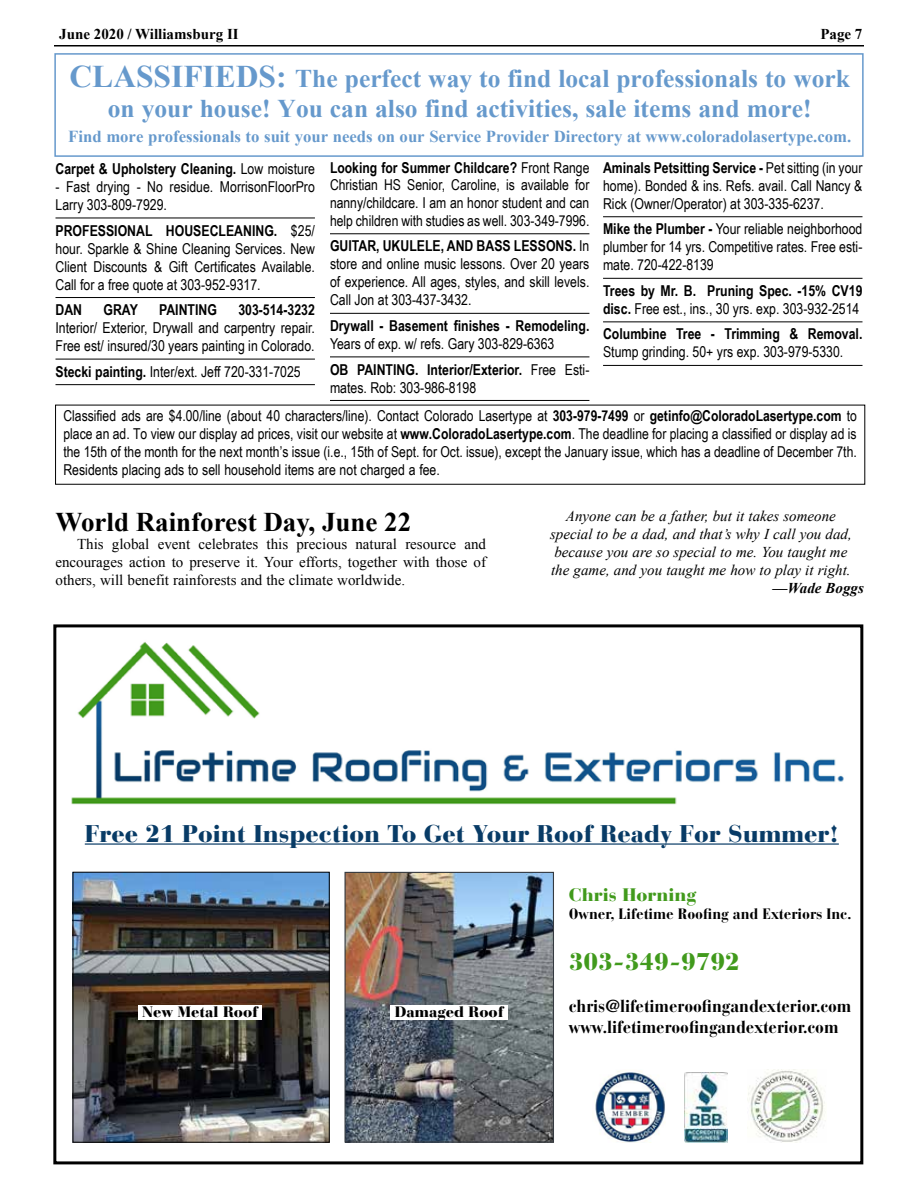
<style>
.page{position:relative;width:918px;height:1188px;background:#fff}
.page>*{position:absolute;margin:0;border:0;box-sizing:border-box;transform-origin:0 0}
.t1{font:700 27px "Times New Roman";color:#000}
.t2{font:700 25.5px/30px "Times New Roman";color:#69c;text-align:center}
.t3{font:900 24px "Bauer Bodoni";color:#083b66}
.t4{font:900 24px "Bauer Bodoni";color:#419a1c}
.t5{font:900 18px "Bauer Bodoni";color:#419a1c}
.t6{font:700 condensed 17.25px/20.7px "Bauer Bodoni";color:#000;scale:1.06 1}
.t7{font:700 16.65px "Times New Roman";color:#69c}
.t8{font:15px/18px "Arial Narrow";color:#000;text-align:justify}
.t9{font:700 15px/18px "Arial Narrow";color:#000}
.t10{font:15px/18px "Times New Roman";color:#000;text-align:justify}
.t11{font:italic 15px/18px "Times New Roman";color:#000;text-align:center}
.t12{font:700 condensed 15px "Bauer Bodoni";color:#000;scale:1.1 1}
.t13{font:700 15px "Times New Roman";color:#000}
.t14{font:900 15px "Bauer Bodoni";color:#000}
.t15{font:italic 700 15px "Times New Roman";color:#000}
.s1{font-size:31.5px}
.s2{font-weight:400}
.s3{font-weight:700}
</style>
<div class="page">
<hr style="left:56px;top:218px;width:259px;height:1px;background:#000">
<hr style="left:56px;top:297px;width:259px;height:1px;background:#000">
<hr style="left:56px;top:359px;width:259px;height:1px;background:#000">
<hr style="left:56px;top:384px;width:259px;height:1px;background:#000">
<hr style="left:330px;top:233px;width:259px;height:1px;background:#000">
<hr style="left:330px;top:313px;width:259px;height:1px;background:#000">
<hr style="left:330px;top:357px;width:259px;height:1px;background:#000">
<hr style="left:330px;top:400px;width:259px;height:1px;background:#000">
<hr style="left:603px;top:216px;width:260px;height:1px;background:#000">
<hr style="left:603px;top:278px;width:260px;height:1px;background:#000">
<hr style="left:603px;top:321px;width:260px;height:1px;background:#000">
<hr style="left:603px;top:365px;width:260px;height:1px;background:#000">
<hr style="left:54px;top:45px;width:810px;height:1px;background:#000">
<div style="left:54px;top:53px;width:810px;height:104px;border:2px solid #69c"></div>
<div style="left:53px;top:624px;width:810px;height:540px;border:3px solid #000"></div>
<hr style="left:85px;top:843px;width:754px;height:2px;background:#083b66">
<img style="left:71px;top:642px;width:773px;height:163px">
<img style="left:595px;top:1071px;width:71px;height:72px">
<img style="left:748px;top:1070px;width:77px;height:73px">
<img style="left:75px;top:874px;width:253px;height:267px">
<div style="left:73px;top:872px;width:257px;height:271px;border:1px solid #000"></div>
<img style="left:684px;top:1072px;width:44px;height:71px">
<img style="left:347px;top:874px;width:205px;height:267px">
<div style="left:345px;top:872px;width:209px;height:271px;border:1px solid #353a40"></div>
<div style="left:139px;top:1005px;width:123px;height:15px;background:#fff"></div>
<div style="left:391px;top:1005px;width:117px;height:15px;background:#fff"></div>
<p class="t13" style="left:59px;top:23px;width:181px">June 2020 / Williamsburg II</p>
<p class="t13" style="left:820px;top:23px;width:44px">Page 7</p>
<h2 class="t2" style="left:70px;top:63px;width:782px"><span class="s1">CLASSIFIEDS:</span> The perfect way to find local professionals to work on your house! You can also find activities, sale items and more!</h2>
<p class="t7" style="left:68px;top:125px;width:785px">Find more professionals to suit your needs on our Service Provider Directory at www.coloradolasertype.com.</p>
<p class="t9" style="left:56px;top:159px;width:261px">Carpet &amp; Upholstery Cleaning. <span class="s2">Low moisture</span></p>
<p class="t8" style="left:56px;top:177px;width:261px">- Fast drying - No residue. MorrisonFloorPro<br>Larry 303-809-7929.</p>
<p class="t8" style="left:56px;top:221px;width:261px"><span class="s3">PROFESSIONAL HOUSECLEANING.</span> $25/ hour. Sparkle &amp; Shine Cleaning Services. New Client Discounts &amp; Gift Certificates Available.<br>Call for a free quote at 303-952-9317.</p>
<p class="t9" style="left:56px;top:300px;width:28px">DAN</p>
<p class="t9" style="left:104px;top:300px;width:36px">GRAY</p>
<p class="t9" style="left:159px;top:300px;width:59px">PAINTING</p>
<p class="t9" style="left:238px;top:300px;width:78px">303-514-3232</p>
<p class="t8" style="left:56px;top:318px;width:261px">Interior/ Exterior, Drywall and carpentry repair.<br>Free est/ insured/30 years painting in Colorado.</p>
<p class="t8" style="left:56px;top:362px;width:247px"><span class="s3">Stecki painting.</span> Inter/ext. Jeff 720-331-7025</p>
<p class="t8" style="left:330px;top:158px;width:261px"><span class="s3">Looking for Summer Childcare?</span> Front Range Christian HS Senior, Caroline, is available for nanny/childcare. I am an honor student and can help children with studies as well. 303-349-7996.</p>
<p class="t8" style="left:330px;top:237px;width:261px"><span class="s3">GUITAR, UKULELE, AND BASS LESSONS.</span> In store and online music lessons. Over 20 years of experience. All ages, styles, and skill levels.<br>Call Jon at 303-437-3432.</p>
<p class="t9" style="left:330px;top:316px;width:261px">Drywall - Basement finishes - Remodeling.</p>
<p class="t8" style="left:330px;top:330px;width:261px;line-height:25.5px">Years of exp. w/ refs. Gary 303-829-6363<br><span class="s3">OB PAINTING. Interior/Exterior.</span> Free Esti-</p>
<p class="t8" style="left:330px;top:378px;width:148px">mates. Rob: 303-986-8198</p>
<p class="t8" style="left:603px;top:158px;width:261px"><span class="s3">Aminals Petsitting Service -</span> Pet sitting (in your home). Bonded &amp; ins. Refs. avail. Call Nancy &amp; Rick (Owner/Operator) at 303-335-6237.</p>
<p class="t8" style="left:603px;top:220px;width:261px"><span class="s3">Mike the Plumber -</span> Your reliable neighborhood plumber for 14 yrs. Competitive rates. Free esti&shy;mate. 720-422-8139</p>
<p class="t9" style="left:603px;top:281px;width:261px">Trees by Mr. B. Pruning Spec. -15% CV19 disc. <span class="s2">Free est., ins., 30 yrs. exp. 303-932-2514</span></p>
<p class="t9" style="left:603px;top:324px;width:261px">Columbine Tree - Trimming &amp; Removal.</p>
<p class="t8" style="left:603px;top:343px;width:242px">Stump grinding. 50+ yrs exp. 303-979-5330.</p>
<p class="t8" style="left:63px;top:406px;width:795px">Classified ads are $4.00/line (about 40 characters/line). Contact Colorado Lasertype at <span class="s3">303-979-7499</span> or <span class="s3">getinfo@ColoradoLasertype.com</span> to place an ad. To view our display ad prices, visit our website at <span class="s3">www.ColoradoLasertype.com</span>. The deadline for placing a classified or display ad is the 15th of the month for the next month’s issue (i.e., 15th of Sept. for Oct. issue), except the January issue, which has a deadline of December 7th.<br>Residents placing ads to sell household items are not charged a fee.</p>
<h1 class="t1" style="left:56px;top:503px;width:357px">World Rainforest Day, June 22</h1>
<p class="t10" style="left:56px;top:534px;width:432px;text-indent:22px">This global event celebrates this precious natural resource and encourages action to preserve it. Your efforts, together with those of others, will benefit rainforests and the climate worldwide.</p>
<p class="t11" style="left:550px;top:507px;width:303px">Anyone can be a father, but it takes someone special to be a dad, and that’s why I call you dad, because you are so special to me. You taught me the game, and you taught me how to play it right.</p>
<p class="t15" style="left:773px;top:577px;width:93px">—Wade Boggs</p>
<h3 class="t3" style="left:85px;top:819px;width:756px">Free 21 Point Inspection To Get Your Roof Ready For Summer!</h3>
<p class="t14" style="left:142px;top:1002px;width:117px">New Metal Roof</p>
<p class="t14" style="left:395px;top:1002px;width:110px">Damaged Roof</p>
<p class="t5" style="left:569px;top:884px;width:129px">Chris Horning</p>
<p class="t12" style="left:569px;top:905px;width:258px">Owner, Lifetime Roofing and Exteriors Inc.</p>
<h3 class="t4" style="left:569px;top:947px;width:172px">303-349-9792</h3>
<p class="t6" style="left:569px;top:996px;width:268px">chris@lifetimeroofingandexterior.com www.lifetimeroofingandexterior.com</p>
</div>
